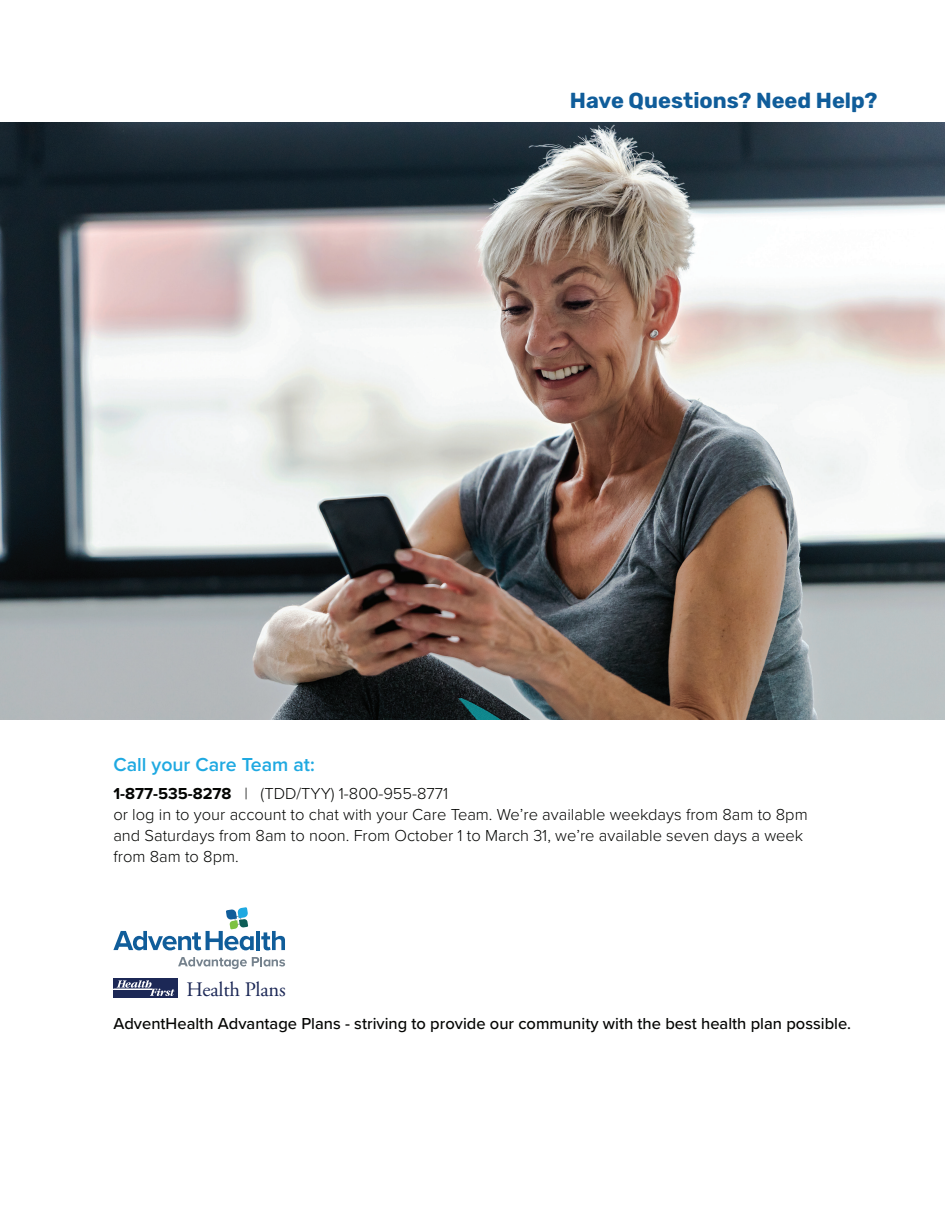
<style>
.page{position:relative;width:945px;height:1215px;background:#fff}
.page>*{position:absolute;margin:0;border:0;box-sizing:border-box;transform-origin:0 0}
.t1{font:700 21.75px "Rubik";color:#105d9a}
.t2{font:20.55px "Adobe Garamond Pro";letter-spacing:-.01em;color:#1c2856}
.t3{font:600 19.5px "Proxima Nova";color:#1fa9e1}
.t4{font:300 16.5px/21px "Proxima Nova";color:#040503}
.t5{font:500 16.5px "Proxima Nova";color:#040503}
.s1{font-weight:700}
</style>
<div class="page">
<hr style="left:256px;top:931px;width:4px;height:19px;background:#105d9a">
<svg style="left:261px;top:931px;width:24px;height:19px"></svg>
<svg style="left:113px;top:907px;width:141px;height:43px"></svg>
<svg style="left:178px;top:957px;width:107px;height:12px"></svg>
<div style="left:113px;top:978px;width:65px;height:20px;background:#1c2856"></div>
<hr style="left:113px;top:989px;width:39px;height:1px;background:#fff">
<svg style="left:117px;top:980px;width:58px;height:16px"></svg>
<img style="left:0;top:123px;width:945px;height:596px">
<p class="t1" style="left:570px;top:88px;width:309px">Have Questions? Need Help?</p>
<p class="t3" style="left:113px;top:750px;width:203px">Call your Care Team at:</p>
<p class="t4" style="left:113px;top:782px;width:696px"><span class="s1">1-877-535-8278</span> | (TDD/TYY) 1-800-955-8771<br>or log in to your account to chat with your Care Team. We’re available weekdays from 8am to 8pm and Saturdays from 8am to noon. From October 1 to March 31, we’re available seven days a week from 8am to 8pm.</p>
<p class="t2" style="left:187px;top:977px;width:101px">Health Plans</p>
<p class="t5" style="left:113px;top:1011px;width:739px">AdventHealth Advantage Plans - striving to provide our community with the best health plan possible.</p>
</div>
